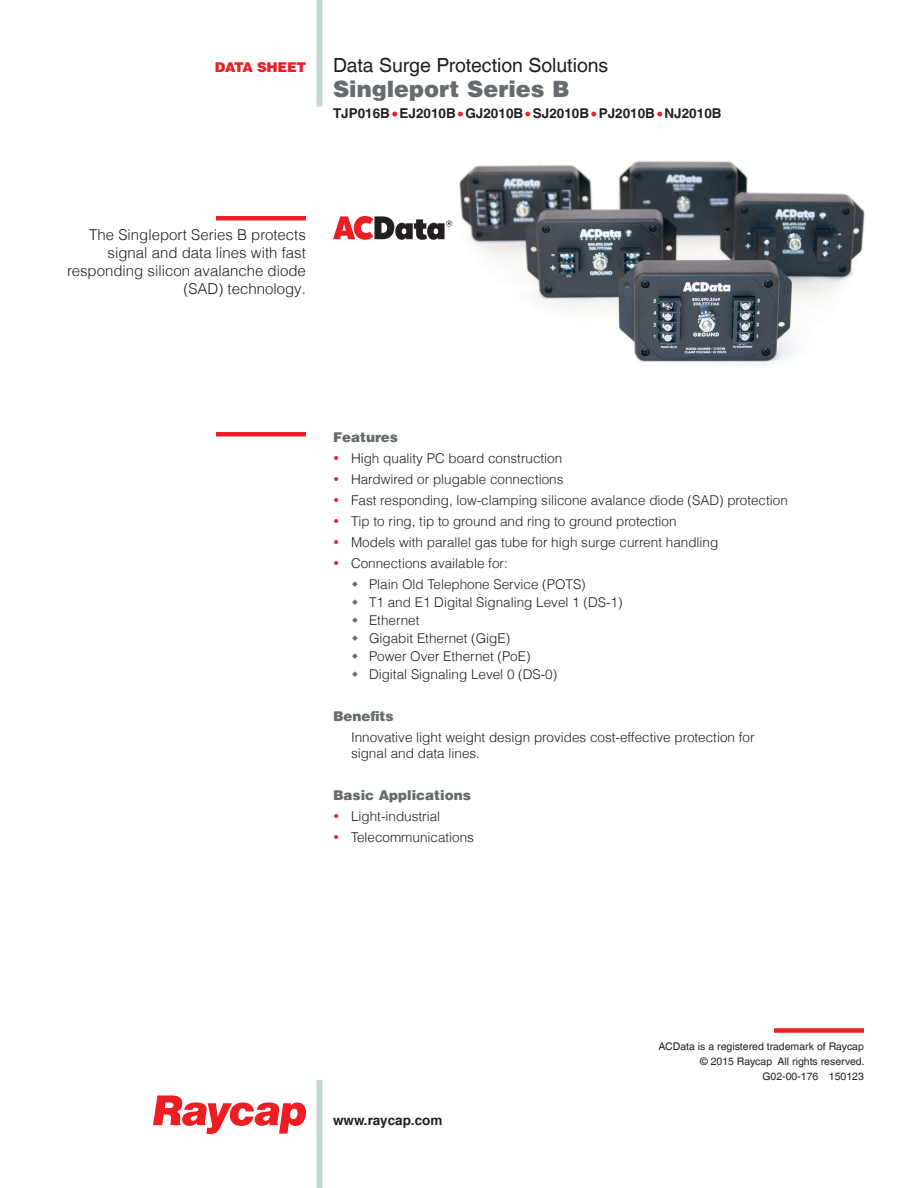
<style>
.page{position:relative;width:918px;height:1188px;background:#fff}
.page>*{position:absolute;margin:0;border:0;box-sizing:border-box;transform-origin:0 0}
.t1{font:900 22.5px "Helvetica Com";color:#666b70}
.t2{font:19.5px "Helvetica LT Com";color:#231f20}
.t3{font:300 15px/18px "Helvetica LT Com";color:#231f20;text-align:right}
.t4{font:300 13.5px/16.5px "Helvetica LT Com";color:#231f20}
.t5{font:700 13.5px "Helvetica LT Com";color:#231f20}
.t6{font:900 13.5px "Helvetica Com";color:#666b70}
.t7{font:900 13.5px "Helvetica Com";letter-spacing:-.02em;color:#ee1d23}
.t8{font:10.5px/15px "Helvetica LT Com";color:#231f20;text-align:right}
.s1{color:#ee1d23}
</style>
<div class="page">
<hr style="left:216px;top:216px;width:90px;height:4px;background:#ee1d23">
<hr style="left:216px;top:432px;width:90px;height:4px;background:#ee1d23">
<div style="left:316px;top:1080px;width:6px;height:108px;background:#c4d3d3"></div>
<div style="left:316px;top:0;width:6px;height:107px;background:#c4d3d3"></div>
<div style="left:774px;top:1028px;width:90px;height:5px;background:#ee1d23"></div>
<svg style="left:153px;top:1095px;width:153px;height:39px"></svg>
<svg style="left:333px;top:216px;width:119px;height:24px"></svg>
<img style="left:459px;top:161px;width:406px;height:202px">
<p class="t7" style="left:215px;top:58px;width:93px">DATA SHEET</p>
<p class="t2" style="left:333px;top:54px;width:277px">Data Surge Protection Solutions</p>
<p class="t1" style="left:333px;top:74px;width:238px">Singleport Series B</p>
<p class="t5" style="left:333px;top:105px;width:390px">TJP016B<span class="s1">•</span>EJ2010B<span class="s1">•</span>GJ2010B<span class="s1">•</span>SJ2010B<span class="s1">•</span>PJ2010B<span class="s1">•</span>NJ2010B</p>
<p class="t3" style="left:67px;top:226px;width:240px">The Singleport Series B protects signal and data lines with fast responding silicon avalanche diode (SAD) technology.</p>
<p class="t6" style="left:333px;top:428px;width:67px">Features</p>
<p class="t4" style="left:333px;top:450px;width:231px"><span class="s1">•</span> High quality PC board construction</p>
<p class="t4" style="left:333px;top:471px;width:232px"><span class="s1">•</span> Hardwired or plugable connections</p>
<p class="t4" style="left:333px;top:492px;width:456px"><span class="s1">•</span> Fast responding, low-clamping silicone avalance diode (SAD) protection</p>
<p class="t4" style="left:333px;top:513px;width:345px"><span class="s1">•</span> Tip to ring, tip to ground and ring to ground protection</p>
<p class="t4" style="left:333px;top:534px;width:387px"><span class="s1">•</span> Models with parallel gas tube for high surge current handling</p>
<p class="t4" style="left:333px;top:555px;width:176px"><span class="s1">•</span> Connections available for:</p>
<p class="t4" style="left:369px;top:576px;width:218px">Plain Old Telephone Service (POTS)</p>
<p class="t4" style="left:369px;top:594px;width:255px">T1 and E1 Digital Signaling Level 1 (DS-1)</p>
<p class="t4" style="left:369px;top:612px;width:52px">Ethernet</p>
<p class="t4" style="left:369px;top:630px;width:143px">Gigabit Ethernet (GigE)</p>
<p class="t4" style="left:369px;top:648px;width:163px">Power Over Ethernet (PoE)</p>
<p class="t4" style="left:369px;top:666px;width:190px">Digital Signaling Level 0 (DS-0)</p>
<p class="t6" style="left:333px;top:707px;width:62px">Benefits</p>
<p class="t4" style="left:351px;top:729px;width:405px">Innovative light weight design provides cost-effective protection for signal and data lines.</p>
<p class="t6" style="left:333px;top:787px;width:140px">Basic Applications</p>
<p class="t4" style="left:333px;top:808px;width:109px"><span class="s1">•</span> Light-industrial</p>
<p class="t4" style="left:333px;top:829px;width:143px"><span class="s1">•</span> Telecommunications</p>
<p class="t5" style="left:333px;top:1112px;width:111px">www.raycap.com</p>
<p class="t8" style="left:659px;top:1039px;width:208px">ACData is a registered trademark of Raycap © 2015 Raycap All rights reserved.</p>
<p class="t8" style="left:762px;top:1069px;width:103px">G02-00-176 150123</p>
</div>
